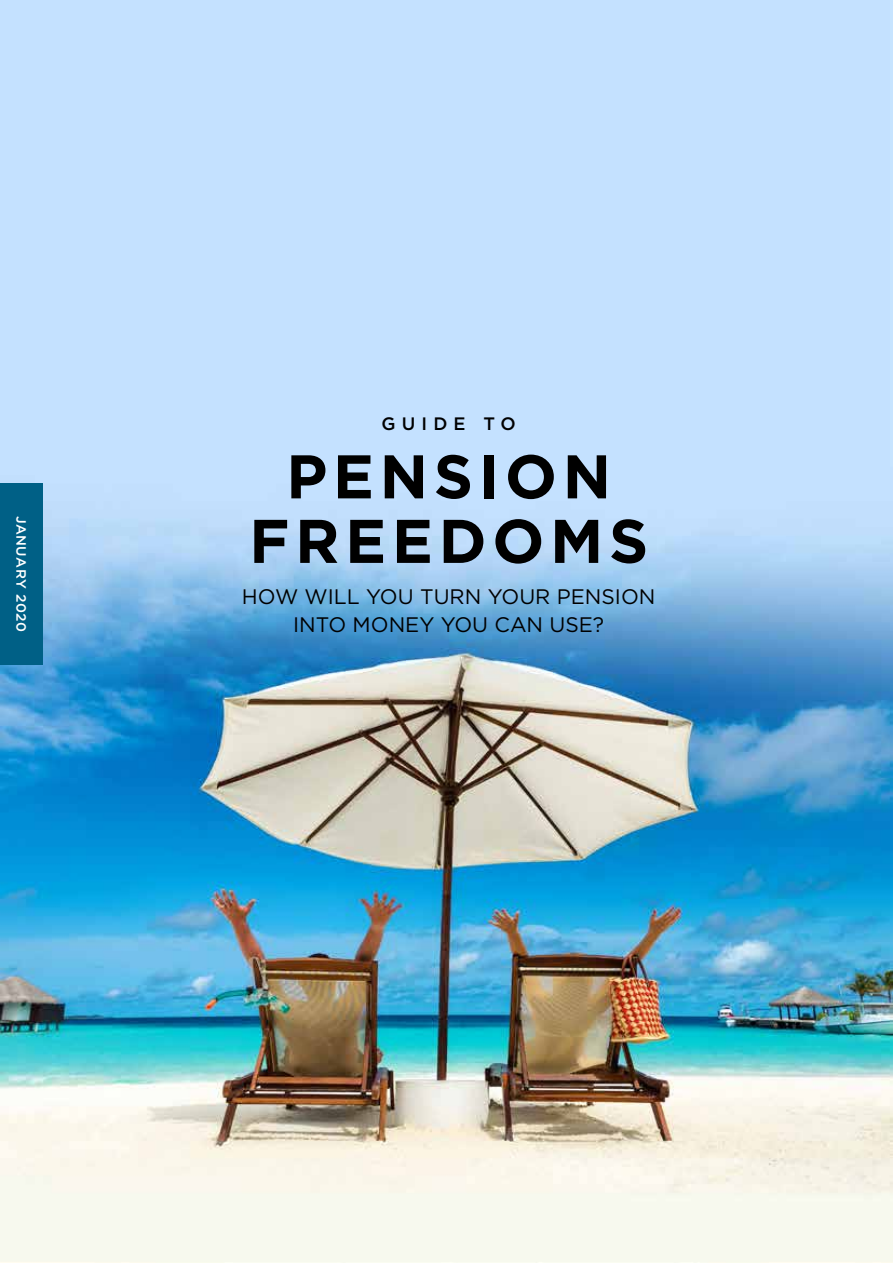
<style>
.page{position:relative;width:893px;height:1263px;background:#fff}
.page>*{position:absolute;margin:0;border:0;box-sizing:border-box;transform-origin:0 0}
.t1{font:700 61.5px/64.5px "Gotham HTF";letter-spacing:.09em;color:#000;text-align:center}
.t2{font:21px/27.6px "Gotham HTF";color:#000;text-align:center}
.t3{font:500 18px "Gotham HTF";letter-spacing:.34em;color:#000}
.t4{font:500 13.5px "Gotham HTF";letter-spacing:.04em;color:#fff}
</style>
<div class="page">
<img style="left:0;top:0;width:893px;height:1263px">
<div style="left:0;top:483px;width:43px;height:182px;background:#006086"></div>
<p class="t4" style="left:29px;top:516px;width:118px;rotate:90deg">JANUARY 2020</p>
<p class="t3" style="left:382px;top:413px;width:136px">GUIDE TO</p>
<h1 class="t1" style="left:249px;top:443px;width:401px">PENSION<br>FREEDOMS</h1>
<p class="t2" style="left:242px;top:583px;width:415px">HOW WILL YOU TURN YOUR PENSION<br>INTO MONEY YOU CAN USE?</p>
</div>
